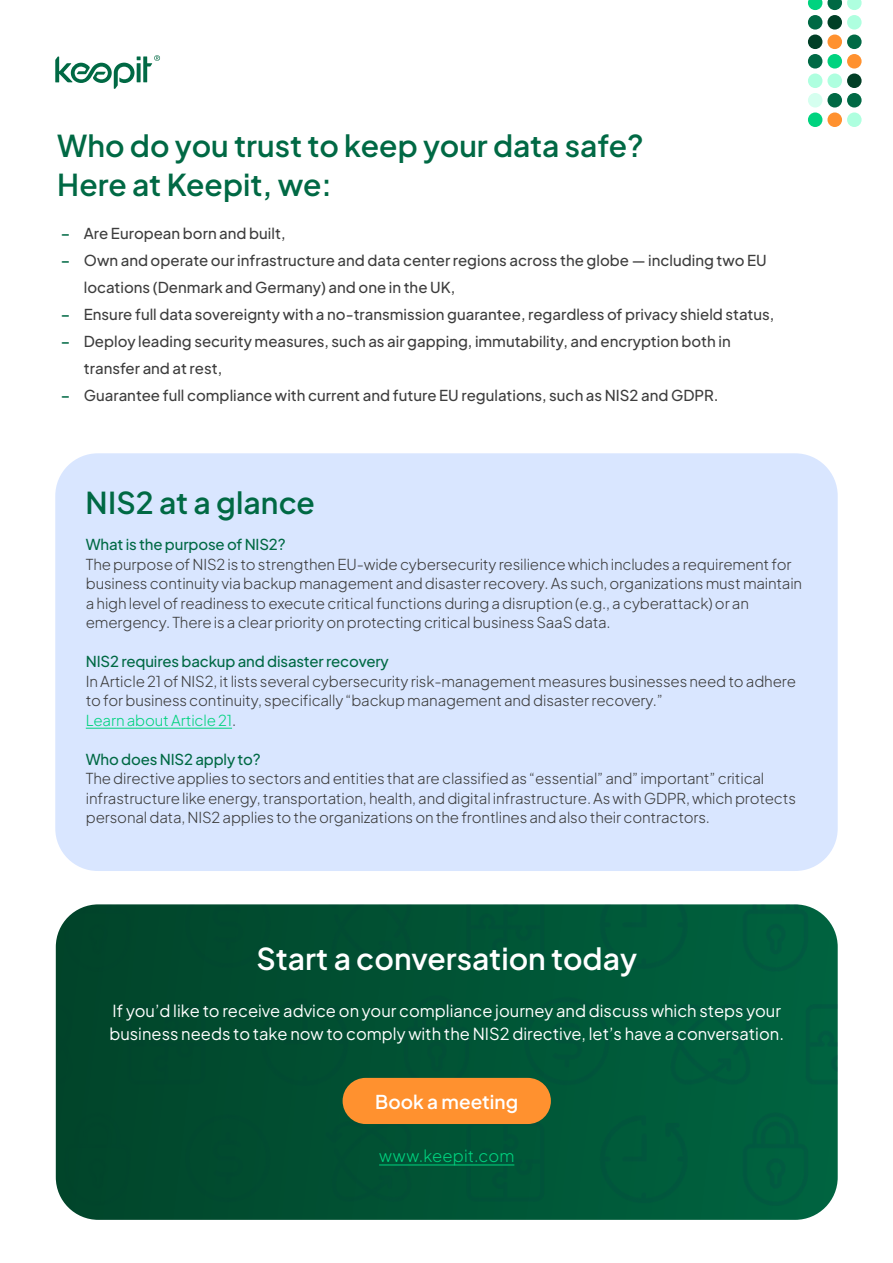
<style>
.page{position:relative;width:893px;height:1263px;background:#fff}
.page>*{position:absolute;margin:0;border:0;box-sizing:border-box;transform-origin:0 0}
.t1{font:600 30px/39px "Plus Jakarta Sans";color:#006944}
.t2{font:600 30px "Plus Jakarta Sans";color:#fff}
.t3{font:600 18.9px "Plus Jakarta Sans";color:#fff}
.t4{font:16.5px/22.5px "Plus Jakarta Sans";color:#fff}
.t5{font:300 16.5px "Plus Jakarta Sans";letter-spacing:.01em;color:#00d37f}
.t6{font:300 15px/19.5px "Plus Jakarta Sans";letter-spacing:-.01em;color:#3d3d3d}
.t7{font:500 15px/27px "Plus Jakarta Sans";color:#3d3d3d}
.t8{font:500 15px "Plus Jakarta Sans";letter-spacing:-.01em;color:#006944}
.t9{font:600 15px/27px "Plus Jakarta Sans";color:#006944}
.s1{color:#00d37f}
</style>
<div class="page">
<svg style="left:55px;top:55px;width:105px;height:34px"></svg>
<div style="left:55px;top:453px;width:783px;height:418px;background:#d9e6ff;border-radius:43px"></div>
<img style="left:56px;top:904px;width:782px;height:316px">
<hr style="left:379px;top:1165px;width:135px;height:1px;background:#00d37f">
<div style="left:343px;top:1078px;width:208px;height:46px;background:#ff912f;border-radius:23px"></div>
<hr style="left:86px;top:728px;width:146px;height:1px;background:#00d37f">
<div style="left:808px;top:54px;width:14px;height:15px;background:#006944;border-radius:50%"></div>
<div style="left:808px;top:112px;width:14px;height:15px;background:#00d37f;border-radius:50%"></div>
<div style="left:808px;top:35px;width:14px;height:14px;background:#013f26;border-radius:50%"></div>
<div style="left:808px;top:93px;width:14px;height:15px;background:#d5ffef;border-radius:50%"></div>
<div style="left:808px;top:15px;width:14px;height:15px;background:#006944;border-radius:50%"></div>
<div style="left:808px;top:73px;width:14px;height:15px;background:#aeffdf;border-radius:50%"></div>
<div style="left:827px;top:54px;width:15px;height:15px;background:#00d37f;border-radius:50%"></div>
<div style="left:827px;top:112px;width:15px;height:15px;background:#ff912f;border-radius:50%"></div>
<div style="left:827px;top:35px;width:15px;height:14px;background:#ff912f;border-radius:50%"></div>
<div style="left:827px;top:93px;width:15px;height:15px;background:#006944;border-radius:50%"></div>
<div style="left:827px;top:15px;width:15px;height:15px;background:#013f26;border-radius:50%"></div>
<div style="left:827px;top:73px;width:15px;height:15px;background:#aeffdf;border-radius:50%"></div>
<div style="left:847px;top:112px;width:15px;height:15px;background:#aeffdf;border-radius:50%"></div>
<div style="left:847px;top:35px;width:15px;height:14px;background:#006944;border-radius:50%"></div>
<div style="left:847px;top:93px;width:15px;height:15px;background:#006944;border-radius:50%"></div>
<div style="left:847px;top:15px;width:15px;height:15px;background:#aeffdf;border-radius:50%"></div>
<div style="left:847px;top:73px;width:15px;height:15px;background:#013f26;border-radius:50%"></div>
<svg style="left:808px;top:0;width:54px;height:10px"></svg>
<div style="left:847px;top:54px;width:15px;height:15px;background:#ff912f;border-radius:50%"></div>
<h1 class="t1" style="left:57px;top:123px;width:588px">Who do you trust to keep your data safe?<br>Here at Keepit, we:</h1>
<p class="t7" style="left:84px;top:218px;width:692px">Are European born and built,<br>Own and operate our infrastructure and data center regions across the globe — including two EU locations (Denmark and Germany) and one in the UK,<br>Ensure full data sovereignty with a no-transmission guarantee, regardless of privacy shield status, Deploy leading security measures, such as air gapping, immutability, and encryption both in transfer and at rest,<br>Guarantee full compliance with current and future EU regulations, such as NIS2 and GDPR.</p>
<p class="t9" style="left:61px;top:218px;width:11px">– –</p>
<p class="t9" style="left:61px;top:299px;width:11px">– –</p>
<p class="t9" style="left:61px;top:380px;width:11px">–</p>
<h1 class="t1" style="left:85px;top:480px;width:231px">NIS2 at a glance</h1>
<p class="t8" style="left:86px;top:532px;width:201px">What is the purpose of NIS2?</p>
<p class="t6" style="left:86px;top:553px;width:718px">The purpose of NIS2 is to strengthen EU-wide cybersecurity resilience which includes a requirement for business continuity via backup management and disaster recovery. As such, organizations must maintain a high level of readiness to execute critical functions during a disruption (e.g., a cyberattack) or an emergency. There is a clear priority on protecting critical business SaaS data.</p>
<p class="t8" style="left:86px;top:649px;width:305px">NIS2 requires backup and disaster recovery</p>
<p class="t6" style="left:86px;top:670px;width:712px">In Article 21 of NIS2, it lists several cybersecurity risk-management measures businesses need to adhere to for business continuity, specifically “backup management and disaster recovery.”<br><span class="s1">Learn about Article 21</span>.</p>
<p class="t8" style="left:86px;top:747px;width:176px">Who does NIS2 apply to?</p>
<p class="t6" style="left:86px;top:767px;width:712px">The directive applies to sectors and entities that are classified as “essential” and” important” critical infrastructure like energy, transportation, health, and digital infrastructure. As with GDPR, which protects personal data, NIS2 applies to the organizations on the frontlines and also their contractors.</p>
<h1 class="t2" style="left:256px;top:932px;width:382px">Start a conversation today</h1>
<p class="t4" style="left:109px;top:998px;width:676px">If you’d like to receive advice on your compliance journey and discuss which steps your business needs to take now to comply with the NIS2 directive, let’s have a conversation.</p>
<p class="t3" style="left:375px;top:1085px;width:144px">Book a meeting</p>
<p class="t5" style="left:379px;top:1143px;width:137px">www.keepit.com</p>
</div>
